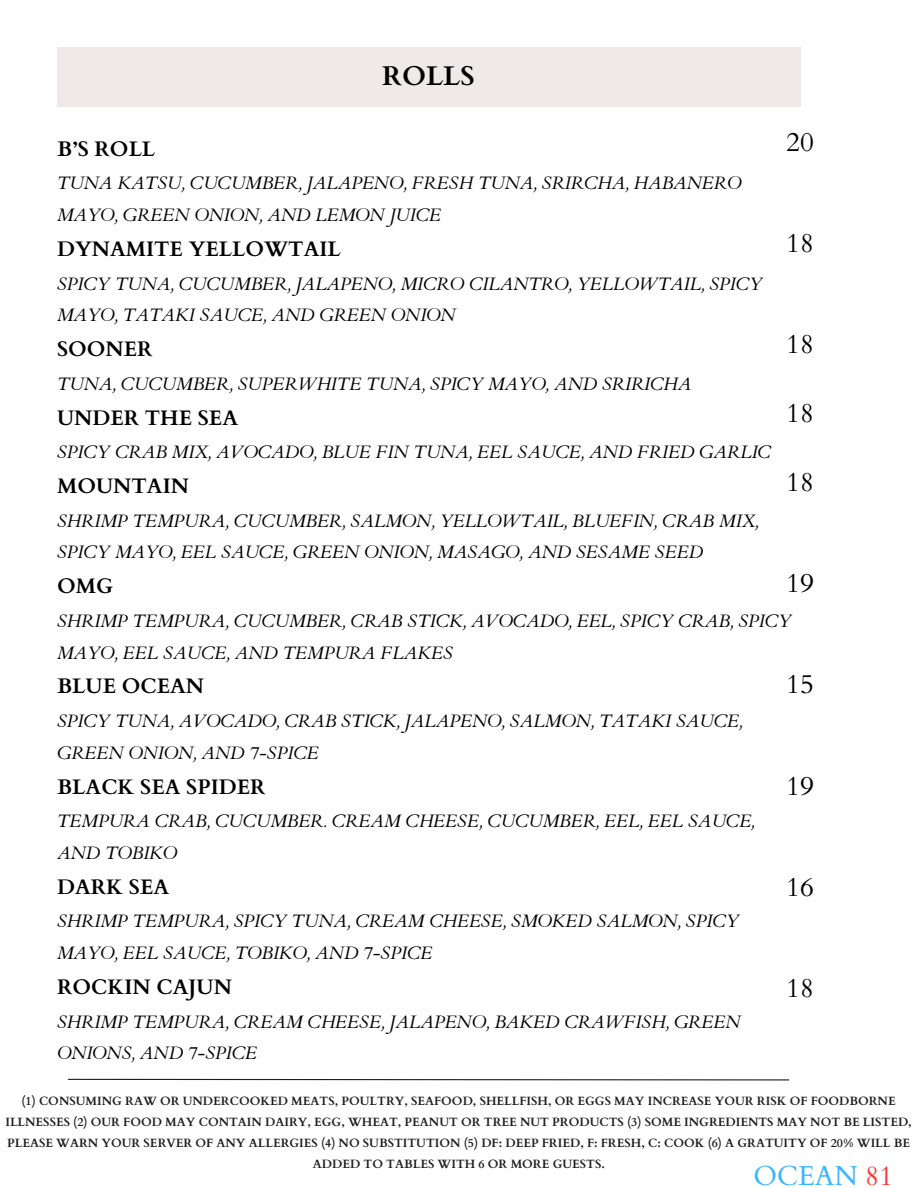
<style>
.page{position:relative;width:918px;height:1188px;background:#fff}
.page>*{position:absolute;margin:0;border:0;box-sizing:border-box;transform-origin:0 0}
.t1{font:27.45px "Cardo";color:#38b6ff}
.t2{font:27px "Cardo";color:#000}
.t3{font:700 27px "Cardo";color:#000}
.t4{font:700 21px "Cardo";color:#000}
.t5{font:italic 18px/31.5px "Cardo";color:#000}
.t6{font:700 12px/21px "Cardo";color:#1e1e1e;text-align:center}
.s1{color:#ff3131}
</style>
<div class="page">
<div style="left:57px;top:47px;width:743px;height:60px;background:#efeae7"></div>
<svg style="left:67px;top:1078px;width:723px;height:3px"></svg>
<h1 class="t3" style="left:382px;top:59px;width:94px">ROLLS</h1>
<p class="t2" style="left:786px;top:124px;width:29px">20</p>
<p class="t4" style="left:57px;top:135px;width:100px">B’S ROLL</p>
<p class="t5" style="left:57px;top:168px;width:686px">TUNA KATSU, CUCUMBER, JALAPENO, FRESH TUNA, SRIRCHA, HABANERO<br>MAYO, GREEN ONION, AND LEMON JUICE</p>
<p class="t4" style="left:57px;top:235px;width:285px">DYNAMITE YELLOWTAIL</p>
<p class="t5" style="left:57px;top:268px;width:707px">SPICY TUNA, CUCUMBER, JALAPENO, MICRO CILANTRO, YELLOWTAIL, SPICY<br>MAYO, TATAKI SAUCE, AND GREEN ONION</p>
<p class="t4" style="left:57px;top:335px;width:97px">SOONER</p>
<p class="t5" style="left:57px;top:368px;width:636px">TUNA, CUCUMBER, SUPERWHITE TUNA, SPICY MAYO, AND SRIRICHA</p>
<p class="t4" style="left:57px;top:404px;width:183px">UNDER THE SEA</p>
<p class="t5" style="left:57px;top:437px;width:715px">SPICY CRAB MIX, AVOCADO, BLUE FIN TUNA, EEL SAUCE, AND FRIED GARLIC</p>
<p class="t4" style="left:57px;top:472px;width:133px">MOUNTAIN</p>
<p class="t5" style="left:57px;top:506px;width:703px">SHRIMP TEMPURA, CUCUMBER, SALMON, YELLOWTAIL, BLUEFIN, CRAB MIX,<br>SPICY MAYO, EEL SAUCE, GREEN ONION, MASAGO, AND SESAME SEED</p>
<p class="t4" style="left:57px;top:573px;width:58px">OMG</p>
<p class="t5" style="left:57px;top:606px;width:736px">SHRIMP TEMPURA, CUCUMBER, CRAB STICK, AVOCADO, EEL, SPICY CRAB, SPICY<br>MAYO, EEL SAUCE, AND TEMPURA FLAKES</p>
<p class="t4" style="left:57px;top:673px;width:149px">BLUE OCEAN</p>
<p class="t5" style="left:57px;top:706px;width:687px">SPICY TUNA, AVOCADO, CRAB STICK, JALAPENO, SALMON, TATAKI SAUCE,<br>GREEN ONION, AND 7-SPICE</p>
<p class="t4" style="left:57px;top:773px;width:210px">BLACK SEA SPIDER</p>
<p class="t5" style="left:57px;top:806px;width:699px">TEMPURA CRAB, CUCUMBER. CREAM CHEESE, CUCUMBER, EEL, EEL SAUCE,<br>AND TOBIKO</p>
<p class="t4" style="left:57px;top:873px;width:114px">DARK SEA</p>
<p class="t5" style="left:57px;top:906px;width:683px">SHRIMP TEMPURA, SPICY TUNA, CREAM CHEESE, SMOKED SALMON, SPICY<br>MAYO, EEL SAUCE, TOBIKO, AND 7-SPICE</p>
<p class="t4" style="left:57px;top:973px;width:176px">ROCKIN CAJUN</p>
<p class="t5" style="left:57px;top:1006px;width:685px">SHRIMP TEMPURA, CREAM CHEESE, JALAPENO, BAKED CRAWFISH, GREEN<br>ONIONS, AND 7-SPICE</p>
<h3 class="t6" style="left:5px;top:1090px;width:908px">(1) CONSUMING RAW OR UNDERCOOKED MEATS, POULTRY, SEAFOOD, SHELLFISH, OR EGGS MAY INCREASE YOUR RISK OF FOODBORNE ILLNESSES (2) OUR FOOD MAY CONTAIN DAIRY, EGG, WHEAT, PEANUT OR TREE NUT PRODUCTS (3) SOME INGREDIENTS MAY NOT BE LISTED, PLEASE WARN YOUR SERVER OF ANY ALLERGIES (4) NO SUBSTITUTION (5) DF: DEEP FRIED, F: FRESH, C: COOK (6) A GRATUITY OF 20% WILL BE ADDED TO TABLES WITH 6 OR MORE GUESTS.</h3>
<p class="t1" style="left:753px;top:1158px;width:141px">OCEAN <span class="s1">81</span></p>
<p class="t2" style="left:786px;top:225px;width:29px">18</p>
<p class="t2" style="left:786px;top:327px;width:29px">18</p>
<p class="t2" style="left:786px;top:396px;width:29px">18</p>
<p class="t2" style="left:786px;top:465px;width:29px">18</p>
<p class="t2" style="left:786px;top:566px;width:29px">19</p>
<p class="t2" style="left:786px;top:667px;width:29px">15</p>
<p class="t2" style="left:786px;top:768px;width:29px">19</p>
<p class="t2" style="left:786px;top:869px;width:29px">16</p>
<h2 class="t2" style="left:786px;top:970px;width:29px">18</h2>
</div>
